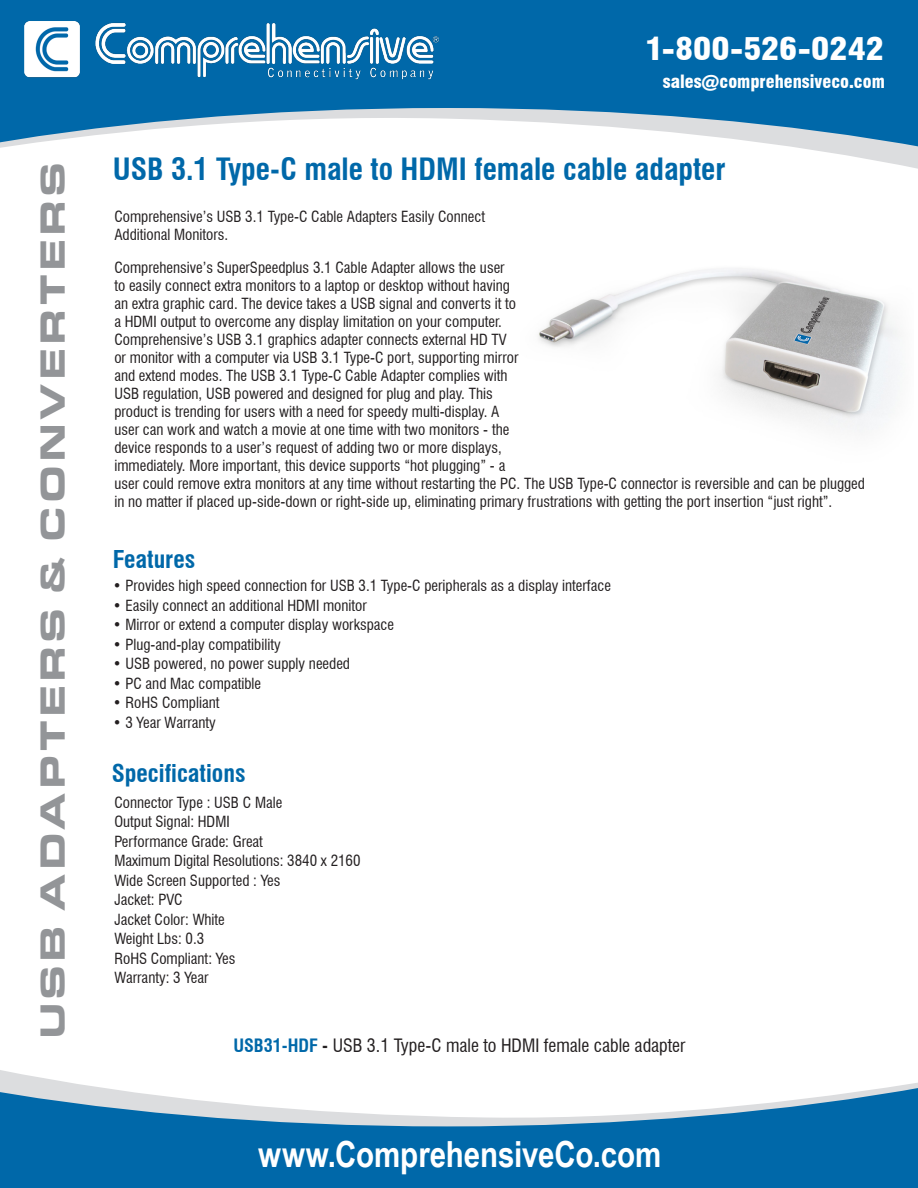
<style>
.page{position:relative;width:918px;height:1188px;background:#fff}
.page>*{position:absolute;margin:0;border:0;box-sizing:border-box;transform-origin:0 0}
.t1{font:700 36px "Arial Narrow";letter-spacing:-.005em;color:#fff}
.t2{font:36px "Eurostile T Blac Exte";letter-spacing:.08em;color:#939598}
.t3{font:900 condensed 30.45px "Swiss 721 BT";color:#fff;scale:1.11 1}
.t4{font:700 condensed 30px "Swiss 721 BT";color:#0068a9}
.t5{font:700 condensed 24px "Swiss 721 BT";color:#0068a9}
.t6{font:condensed 18px "Swiss 721 BT";color:#231f20}
.t7{font:900 condensed 17.85px "Swiss 721 BT";color:#fff}
.t8{font:condensed 15px/18px "Swiss 721 BT";color:#231f20}
.s1{font-weight:700;color:#0068a9}
.s2{font-weight:700}
</style>
<div class="page">
<svg style="left:0;top:1070px;width:918px;height:14px"></svg>
<svg style="left:814px;top:150px;width:104px;height:19px"></svg>
<svg style="left:0;top:0;width:918px;height:150px;fill:#0068a9"></svg>
<svg style="left:0;top:1084px;width:918px;height:104px;fill:#0068a9"></svg>
<img style="left:25px;top:21px;width:415px;height:59px">
<img style="left:538px;top:268px;width:361px;height:164px">
<p class="t2" style="left:32px;top:1039px;width:879px;rotate:-90deg">USB ADAPTERS &amp; CONVERTERS</p>
<p class="t3" style="left:645px;top:31px;width:217px">1-800-526-0242</p>
<p class="t7" style="left:663px;top:70px;width:223px">sales@comprehensiveco.com</p>
<p class="t4" style="left:113px;top:151px;width:614px">USB 3.1 Type-C male to HDMI female cable adapter</p>
<p class="t8" style="left:114px;top:207px;width:372px">Comprehensive’s USB 3.1 Type-C Cable Adapters Easily Connect<br>Additional Monitors.</p>
<p class="t8" style="left:114px;top:258px;width:752px">Comprehensive’s SuperSpeedplus 3.1 Cable Adapter allows the user<br>to easily connect extra monitors to a laptop or desktop without having<br>an extra graphic card. The device takes a USB signal and converts it to<br>a HDMI output to overcome any display limitation on your computer.<br>Comprehensive’s USB 3.1 graphics adapter connects external HD TV<br>or monitor with a computer via USB 3.1 Type-C port, supporting mirror<br>and extend modes. The USB 3.1 Type-C Cable Adapter complies with<br>USB regulation, USB powered and designed for plug and play. This<br>product is trending for users with a need for speedy multi-display. A<br>user can work and watch a movie at one time with two monitors - the<br>device responds to a user’s request of adding two or more displays,<br>immediately. More important, this device supports “hot plugging” - a<br>user could remove extra monitors at any time without restarting the PC. The USB Type-C connector is reversible and can be plugged in no matter if placed up-side-down or right-side up, eliminating primary frustrations with getting the port insertion “just right”.</p>
<p class="t5" style="left:113px;top:544px;width:84px">Features</p>
<p class="t8" style="left:113px;top:577px;width:500px">• Provides high speed connection for USB 3.1 Type-C peripherals as a display interface</p>
<p class="t8" style="left:113px;top:596px;width:255px">• Easily connect an additional HDMI monitor</p>
<p class="t8" style="left:113px;top:616px;width:283px">• Mirror or extend a computer display workspace</p>
<p class="t8" style="left:113px;top:635px;width:169px">• Plug-and-play compatibility</p>
<p class="t8" style="left:113px;top:655px;width:239px">• USB powered, no power supply needed</p>
<p class="t8" style="left:113px;top:674px;width:150px">• PC and Mac compatible</p>
<p class="t8" style="left:113px;top:694px;width:108px">• RoHS Compliant</p>
<p class="t8" style="left:113px;top:713px;width:104px">• 3 Year Warranty</p>
<p class="t5" style="left:112px;top:759px;width:135px">Specifications</p>
<p class="t8" style="left:114px;top:792px;width:248px;line-height:19.5px">Connector Type : USB C Male<br>Output Signal: HDMI<br>Performance Grade: Great<br>Maximum Digital Resolutions: 3840 x 2160<br>Wide Screen Supported : Yes<br>Jacket: PVC<br>Jacket Color: White<br>Weight Lbs: 0.3<br>RoHS Compliant: Yes<br>Warranty: 3 Year</p>
<p class="t6" style="left:233px;top:1034px;width:454px"><span class="s1">USB31-HDF</span> <span class="s2">-</span> USB 3.1 Type-C male to HDMI female cable adapter</p>
<p class="t1" style="left:258px;top:1127px;width:405px">www.ComprehensiveCo.com</p>
</div>
